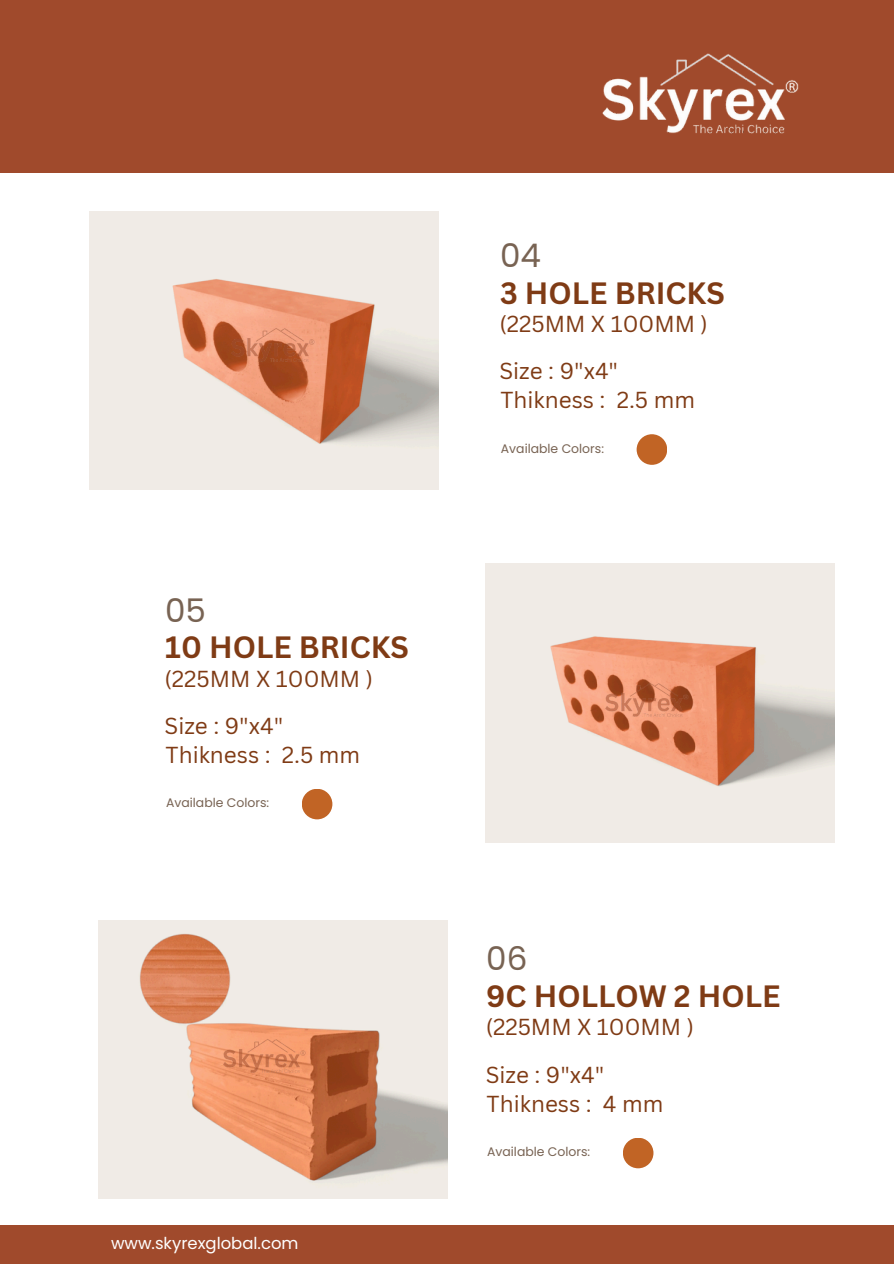
<style>
.page{position:relative;width:894px;height:1264px;background:#fff}
.page>*{position:absolute;margin:0;border:0;box-sizing:border-box;transform-origin:0 0}
.t1{font:32.55px "Poppins";color:#786353}
.t2{font:700 30px "Canva Sans";color:#7f3b15}
.t3{font:22.5px "Canva Sans";color:#7f3b15}
.t4{font:16.5px "Poppins";color:#fff}
.t5{font:12.45px "Poppins";color:#786353}
</style>
<div class="page">
<div style="left:0;top:0;width:893px;height:172px;background:#a04a2c"></div>
<div style="left:0;top:1225px;width:893px;height:38px;background:#a04a2c"></div>
<img style="left:89px;top:212px;width:349px;height:278px">
<img style="left:485px;top:564px;width:349px;height:278px">
<img style="left:98px;top:920px;width:349px;height:278px">
<img style="left:602px;top:53px;width:197px;height:81px">
<img style="left:221px;top:323px;width:103px;height:40px">
<img style="left:212px;top:1033px;width:104px;height:41px">
<div style="left:302px;top:788px;width:30px;height:31px;background:#c16425;border-radius:50%"></div>
<div style="left:622px;top:1137px;width:31px;height:31px;background:#c16425;border-radius:50%"></div>
<img style="left:594px;top:678px;width:104px;height:40px">
<div style="left:636px;top:434px;width:31px;height:31px;background:#c16425;border-radius:50%"></div>
<p class="t1" style="left:165px;top:587px;width:42px">05</p>
<h1 class="t2" style="left:165px;top:626px;width:245px">10 HOLE BRICKS</h1>
<h2 class="t3" style="left:164px;top:662px;width:210px">(225MM X 100MM )</h2>
<h3 class="t3" style="left:164px;top:709px;width:120px">Size : 9"x4"</h3>
<h3 class="t3" style="left:165px;top:738px;width:196px">Thikness : 2.5 mm</h3>
<p class="t5" style="left:166px;top:794px;width:105px">Available Colors:</p>
<p class="t4" style="left:111px;top:1231px;width:189px">www.skyrexglobal.com</p>
<h3 class="t1" style="left:500px;top:233px;width:42px">04</h3>
<p class="t2" style="left:500px;top:272px;width:226px">3 HOLE BRICKS</p>
<p class="t3" style="left:499px;top:308px;width:210px">(225MM X 100MM )</p>
<p class="t3" style="left:499px;top:355px;width:120px">Size : 9"x4"</p>
<p class="t3" style="left:500px;top:384px;width:196px">Thikness : 2.5 mm</p>
<h3 class="t5" style="left:501px;top:439px;width:105px">Available Colors:</h3>
<p class="t1" style="left:486px;top:936px;width:43px">06</p>
<p class="t2" style="left:486px;top:975px;width:296px">9C HOLLOW 2 HOLE</p>
<p class="t3" style="left:485px;top:1011px;width:210px">(225MM X 100MM )</p>
<h1 class="t3" style="left:485px;top:1058px;width:120px">Size : 9"x4"</h1>
<h2 class="t3" style="left:486px;top:1087px;width:178px">Thikness : 4 mm</h2>
<p class="t5" style="left:487px;top:1142px;width:105px">Available Colors:</p>
</div>
